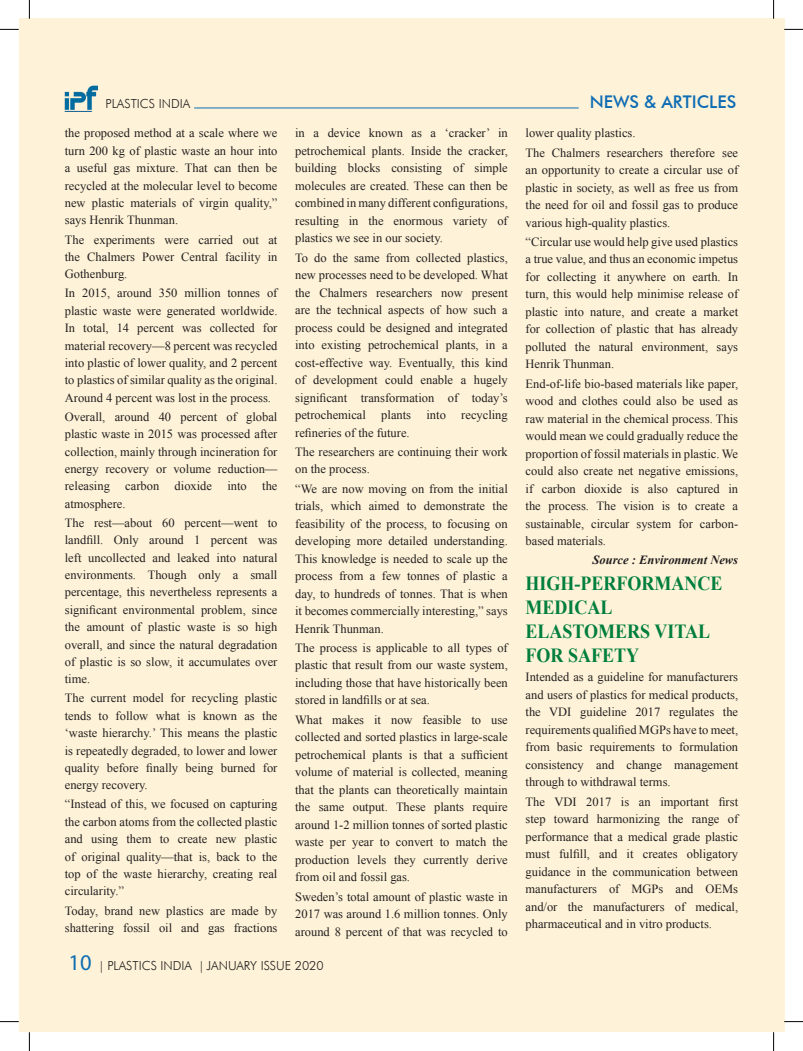
<style>
.page{position:relative;width:803px;height:1051px;background:#fff}
.page>*{position:absolute;margin:0;border:0;box-sizing:border-box;transform-origin:0 0}
.t1{font:700 20px/24px "Times New Roman";color:#007e3d;scale:.9 1}
.t2{font:500 17.5px "Futura BT";color:#0e6cb4}
.t3{font:12.5px/17.5px "Times New Roman";color:#231f20;text-align:justify}
.t4{font:300 12.5px "Futura BT";color:#231f20}
.t5{font:italic 700 12.5px "Times New Roman";color:#231f20}
.s1{font-family:"Myriad Pro";font-weight:400;font-size:22.5px;color:#0e6cb4}
.s2{font-family:"Sakkal Majalla";font-weight:400;font-size:15px}
</style>
<div class="page">
<div style="left:773px;top:19px;width:11px;height:1013px;background:#fef3d8"></div>
<div style="left:19px;top:19px;width:754px;height:1013px;background:#fef3d8"></div>
<img style="left:65px;top:86px;width:33px;height:26px">
<hr style="left:194px;top:108px;width:385px;height:1px;background:#0e6cb4">
<svg style="left:0;top:29px;width:19px;height:1px"></svg>
<svg style="left:784px;top:29px;width:19px;height:1px"></svg>
<svg style="left:0;top:1021px;width:19px;height:1px"></svg>
<svg style="left:784px;top:1021px;width:19px;height:1px"></svg>
<svg style="left:29px;top:0;width:1px;height:19px"></svg>
<svg style="left:29px;top:1032px;width:1px;height:19px"></svg>
<svg style="left:773px;top:0;width:1px;height:19px"></svg>
<svg style="left:773px;top:1032px;width:1px;height:19px"></svg>
<p class="t4" style="left:106px;top:96px;width:86px">PLASTICS INDIA</p>
<h2 class="t2" style="left:590px;top:91px;width:148px">NEWS &amp; ARTICLES</h2>
<p class="t3" style="left:65px;top:124px;width:214px">the proposed method at a scale where we turn 200 kg of plastic waste an hour into a useful gas mixture. That can then be recycled at the molecular level to become new plastic materials of virgin quality,” says Henrik Thunman.</p>
<p class="t3" style="left:65px;top:230px;width:214px">The experiments were carried out at the Chalmers Power Central facility in Gothenburg.</p>
<p class="t3" style="left:65px;top:284px;width:214px">In 2015, around 350 million tonnes of plastic waste were generated worldwide.<br>In total, 14 percent was collected for material recovery—8 percent was recycled into plastic of lower quality, and 2 percent to plastics of similar quality as the original.<br>Around 4 percent was lost in the process.</p>
<p class="t3" style="left:65px;top:408px;width:214px">Overall, around 40 percent of global plastic waste in 2015 was processed after collection, mainly through incineration for energy recovery or volume reduction— releasing carbon dioxide into the atmosphere.</p>
<p class="t3" style="left:65px;top:514px;width:214px">The rest—about 60 percent—went to landfill. Only around 1 percent was left uncollected and leaked into natural environments. Though only a small percentage, this nevertheless represents a significant environmental problem, since the amount of plastic waste is so high overall, and since the natural degradation of plastic is so slow, it accumulates over time.</p>
<p class="t3" style="left:65px;top:689px;width:214px">The current model for recycling plastic tends to follow what is known as the ‘waste hierarchy.’ This means the plastic is repeatedly degraded, to lower and lower quality before finally being burned for energy recovery.</p>
<p class="t3" style="left:65px;top:795px;width:214px">“Instead of this, we focused on capturing the carbon atoms from the collected plastic and using them to create new plastic of original quality—that is, back to the top of the waste hierarchy, creating real circularity.”</p>
<p class="t3" style="left:65px;top:901px;width:214px">Today, brand new plastics are made by shattering fossil oil and gas fractions</p>
<p class="t3" style="left:295px;top:124px;width:214px">in a device known as a ‘cracker’ in petrochemical plants. Inside the cracker, building blocks consisting of simple molecules are created. These can then be combined in many different configurations, resulting in the enormous variety of plastics we see in our society.</p>
<p class="t3" style="left:295px;top:248px;width:214px">To do the same from collected plastics, new processes need to be developed. What the Chalmers researchers now present are the technical aspects of how such a process could be designed and integrated into existing petrochemical plants, in a cost-effective way. Eventually, this kind of development could enable a hugely significant transformation of today’s petrochemical plants into recycling refineries of the future.</p>
<p class="t3" style="left:295px;top:443px;width:214px">The researchers are continuing their work on the process.</p>
<p class="t3" style="left:295px;top:479px;width:214px">“We are now moving on from the initial trials, which aimed to demonstrate the feasibility of the process, to focusing on developing more detailed understanding.<br>This knowledge is needed to scale up the process from a few tonnes of plastic a day, to hundreds of tonnes. That is when it becomes commercially interesting,” says Henrik Thunman.</p>
<p class="t3" style="left:295px;top:639px;width:214px">The process is applicable to all types of plastic that result from our waste system, including those that have historically been stored in landfills or at sea.</p>
<p class="t3" style="left:295px;top:711px;width:214px">What makes it now feasible to use collected and sorted plastics in large-scale petrochemical plants is that a sufficient volume of material is collected, meaning that the plants can theoretically maintain the same output. These plants require around 1-2 million tonnes of sorted plastic waste per year to convert to match the production levels they currently derive from oil and fossil gas.</p>
<p class="t3" style="left:295px;top:887px;width:214px">Sweden’s total amount of plastic waste in 2017 was around 1.6 million tonnes. Only around 8 percent of that was recycled to</p>
<p class="t3" style="left:525px;top:123px;width:214px;line-height:19.2px">lower quality plastics.<br>The Chalmers researchers therefore see</p>
<p class="t3" style="left:525px;top:161px;width:214px">an opportunity to create a circular use of plastic in society, as well as free us from the need for oil and fossil gas to produce various high-quality plastics.</p>
<p class="t3" style="left:525px;top:233px;width:214px">“Circular use would help give used plastics a true value, and thus an economic impetus for collecting it anywhere on earth. In turn, this would help minimise release of plastic into nature, and create a market for collection of plastic that has already polluted the natural environment, says Henrik Thunman.</p>
<p class="t3" style="left:525px;top:375px;width:214px">End-of-life bio-based materials like paper, wood and clothes could also be used as raw material in the chemical process. This would mean we could gradually reduce the proportion of fossil materials in plastic. We could also create net negative emissions, if carbon dioxide is also captured in the process. The vision is to create a sustainable, circular system for carbon&shy;based materials.</p>
<p class="t5" style="left:593px;top:552px;width:147px">Source : Environment News</p>
<h1 class="t1" style="left:525px;top:571px;width:145px">HIGH-PERFORMANC</h1>
<h1 class="t1" style="left:710px;top:571px;width:15px">E</h1>
<h1 class="t1" style="left:525px;top:595px;width:46px">MEDICAL<br>ELAST</h1>
<h1 class="t1" style="left:525px;top:619px;width:171px;text-indent:59px">OMERS VITAL<br>FOR SAFETY</h1>
<p class="t3" style="left:525px;top:668px;width:214px">Intended as a guideline for manufacturers and users of plastics for medical products, the VDI guideline 2017 regulates the requirements qualified MGPs have to meet, from basic requirements to formulation consistency and change management through to withdrawal terms.</p>
<p class="t3" style="left:525px;top:793px;width:214px">The VDI 2017 is an important first step toward harmonizing the range of performance that a medical grade plastic must fulfill, and it creates obligatory guidance in the communication between manufacturers of MGPs and OEMs and/or the manufacturers of medical, pharmaceutical and in vitro products.</p>
<p class="t4" style="left:69px;top:958px;width:257px"><span class="s1">10</span> <span class="s2">|</span> PLASTICS IN DIA <span class="s2">|</span> JANUARY ISSU E 2020</p>
</div>
